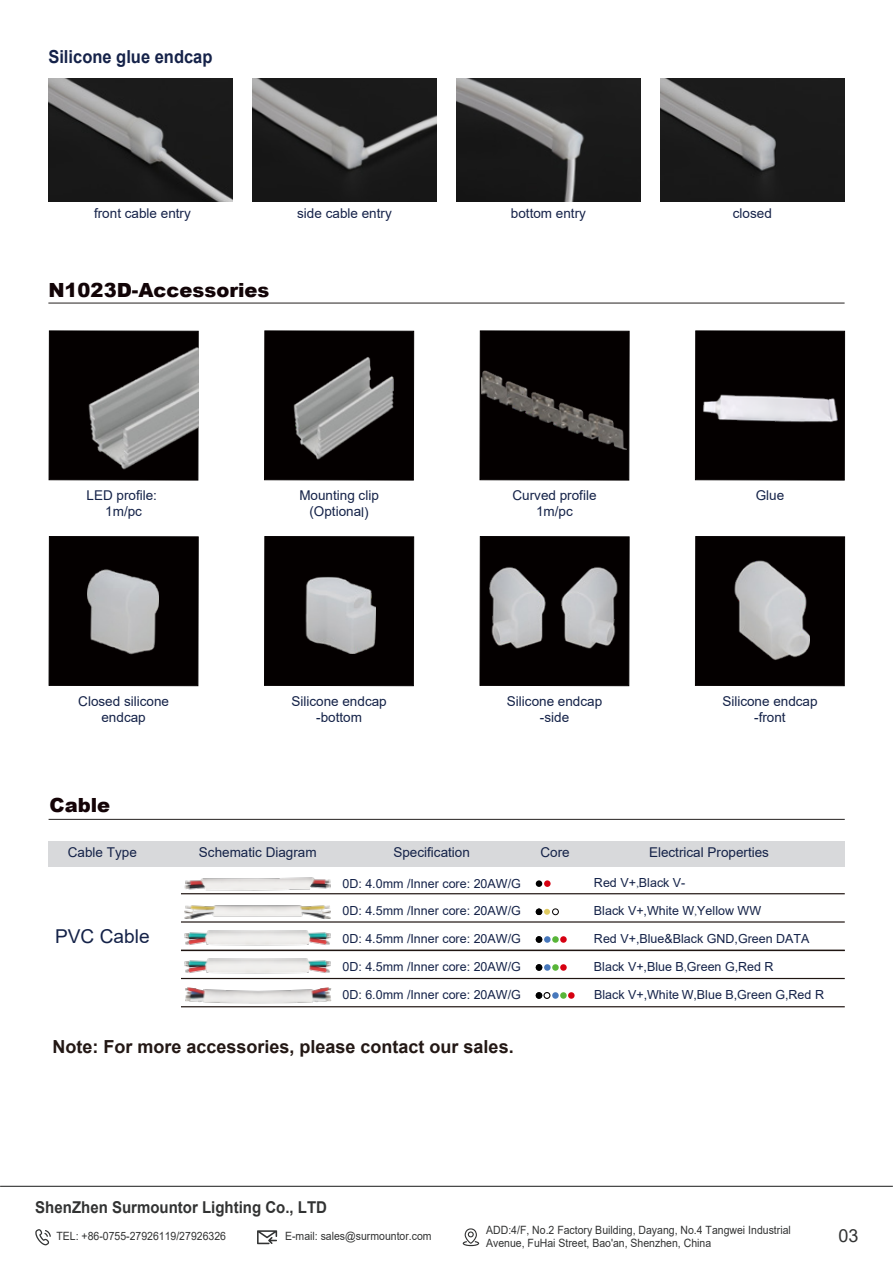
<style>
.page{position:relative;width:893px;height:1263px;background:#fff}
.page>*{position:absolute;margin:0;border:0;box-sizing:border-box;transform-origin:0 0}
.t1{font:900 19.5px "Arial";color:#120407}
.t2{font:900 19.5px "Arial";color:#140306}
.t3{font:19.05px "Arial";color:#142248}
.t4{font:700 18px "Arial";color:#231815}
.t5{font:700 18px "Arial";color:#152249;scale:.92 1}
.t6{font:18px "Arial";color:#323333}
.t7{font:700 16.35px "Arial";color:#323333;scale:.92 1}
.t8{font:13.5px/16.2px "Arial";letter-spacing:-.005em;color:#142248;text-align:center}
.t9{font:13.5px "Arial";color:#152249}
.t10{font:12.45px "Arial";color:#142248}
.t11{font:11.4px/12.6px "Arial";color:#323333;scale:.92 1}
.s1{font-family:"Adobe Song Std";font-weight:300}
</style>
<div class="page">
<img style="left:456px;top:78px;width:185px;height:123px">
<img style="left:48px;top:78px;width:185px;height:123px">
<img style="left:252px;top:78px;width:185px;height:123px">
<img style="left:660px;top:78px;width:185px;height:123px">
<div style="left:49px;top:331px;width:149px;height:149px;background:#040000"></div>
<div style="left:49px;top:331px;width:149px;height:149px;border:1px solid #040000"></div>
<div style="left:265px;top:331px;width:149px;height:149px;background:#040000"></div>
<div style="left:264px;top:331px;width:150px;height:149px;border:1px solid #040000"></div>
<div style="left:480px;top:331px;width:149px;height:149px;background:#040000"></div>
<div style="left:480px;top:331px;width:149px;height:149px;border:1px solid #040000"></div>
<div style="left:695px;top:331px;width:150px;height:149px;background:#040000"></div>
<div style="left:695px;top:331px;width:150px;height:149px;border:1px solid #040000"></div>
<div style="left:49px;top:536px;width:149px;height:150px;background:#040000"></div>
<div style="left:49px;top:536px;width:149px;height:150px;border:1px solid #040000"></div>
<div style="left:265px;top:536px;width:149px;height:150px;background:#040000"></div>
<div style="left:264px;top:536px;width:150px;height:150px;border:1px solid #040000"></div>
<div style="left:480px;top:536px;width:149px;height:150px;background:#040000"></div>
<div style="left:480px;top:536px;width:149px;height:150px;border:1px solid #040000"></div>
<div style="left:695px;top:536px;width:150px;height:150px;background:#040000"></div>
<div style="left:695px;top:536px;width:150px;height:150px;border:1px solid #040000"></div>
<hr style="left:48px;top:302px;width:797px;height:2px;background:#3d3a39">
<img style="left:703px;top:394px;width:135px;height:29px">
<img style="left:481px;top:369px;width:146px;height:82px">
<img style="left:293px;top:357px;width:101px;height:103px">
<img style="left:88px;top:346px;width:110px;height:128px">
<img style="left:88px;top:569px;width:71px;height:86px">
<img style="left:305px;top:576px;width:70px;height:77px">
<img style="left:489px;top:567px;width:129px;height:82px">
<img style="left:734px;top:560px;width:76px;height:100px">
<div style="left:48px;top:841px;width:797px;height:25px;background:#d8d9db"></div>
<hr style="left:181px;top:893px;width:664px;height:1px;background:#1f1511">
<hr style="left:181px;top:1006px;width:664px;height:1px;background:#1f1511">
<div style="left:536px;top:992px;width:6px;height:7px;background:#000;border-radius:50%"></div>
<div style="left:543px;top:992px;width:7px;height:7px;border:1px solid #040000;border-radius:50%"></div>
<div style="left:552px;top:992px;width:7px;height:7px;background:#4778bc;border-radius:50%"></div>
<div style="left:560px;top:992px;width:7px;height:7px;background:#58b538;border-radius:50%"></div>
<div style="left:568px;top:992px;width:7px;height:7px;background:#d60011;border-radius:50%"></div>
<div style="left:536px;top:880px;width:6px;height:7px;background:#000;border-radius:50%"></div>
<div style="left:544px;top:880px;width:7px;height:7px;background:#d60011;border-radius:50%"></div>
<img style="left:185px;top:987px;width:146px;height:17px">
<hr style="left:181px;top:921px;width:664px;height:1px;background:#1f1511">
<div style="left:536px;top:908px;width:6px;height:7px;background:#000;border-radius:50%"></div>
<svg style="left:544px;top:909px;width:6px;height:6px"></svg>
<div style="left:552px;top:908px;width:7px;height:7px;border:1px solid #040000;border-radius:50%"></div>
<img style="left:184px;top:905px;width:147px;height:14px">
<img style="left:181px;top:877px;width:154px;height:17px">
<hr style="left:181px;top:978px;width:664px;height:1px;background:#1f1511">
<div style="left:536px;top:964px;width:6px;height:7px;background:#000;border-radius:50%"></div>
<div style="left:544px;top:964px;width:7px;height:7px;background:#4778bc;border-radius:50%"></div>
<svg style="left:552px;top:964px;width:7px;height:7px"></svg>
<svg style="left:560px;top:964px;width:7px;height:7px"></svg>
<img style="left:181px;top:958px;width:155px;height:20px">
<hr style="left:181px;top:950px;width:664px;height:1px;background:#1f1511">
<div style="left:536px;top:936px;width:6px;height:7px;background:#000;border-radius:50%"></div>
<div style="left:544px;top:936px;width:7px;height:7px;background:#4778bc;border-radius:50%"></div>
<svg style="left:552px;top:936px;width:7px;height:7px"></svg>
<svg style="left:560px;top:936px;width:7px;height:7px"></svg>
<img style="left:181px;top:930px;width:155px;height:20px">
<hr style="left:49px;top:819px;width:796px;height:1px;background:#3d3a39">
<svg style="left:463px;top:1228px;width:16px;height:18px"></svg>
<svg style="left:257px;top:1230px;width:20px;height:14px"></svg>
<svg style="left:35px;top:1229px;width:16px;height:16px"></svg>
<hr style="left:0;top:1186px;width:893px;height:1px;background:#323333">
<h3 class="t5" style="left:48px;top:44px;width:180px">Silicone glue endcap</h3>
<p class="t9" style="left:94px;top:204px;width:98px">front cable entry</p>
<p class="t9" style="left:297px;top:204px;width:96px">side cable entry</p>
<p class="t9" style="left:511px;top:204px;width:77px">bottom entry</p>
<p class="t9" style="left:733px;top:204px;width:41px">closed</p>
<h1 class="t1" style="left:48px;top:275px;width:223px">N1023D-Accessories</h1>
<p class="t8" style="left:87px;top:487px;width:72px">LED profile:<br>1m/pc</p>
<p class="t8" style="left:756px;top:487px;width:30px">Glue</p>
<p class="t8" style="left:513px;top:487px;width:86px">Curved profile<br>1m/pc</p>
<p class="t8" style="left:299px;top:487px;width:81px">Mounting clip (Optional)</p>
<p class="t8" style="left:78px;top:693px;width:92px">Closed silicone endcap</p>
<p class="t8" style="left:722px;top:693px;width:97px">Silicone endcap -front</p>
<p class="t8" style="left:507px;top:693px;width:97px">Silicone endcap -side</p>
<p class="t8" style="left:291px;top:693px;width:97px">Silicone endcap -bottom</p>
<h1 class="t2" style="left:50px;top:791px;width:62px">Cable</h1>
<p class="t8" style="left:68px;top:844px;width:71px">Cable Type</p>
<p class="t8" style="left:199px;top:844px;width:119px">Schematic Diagram</p>
<p class="t8" style="left:393px;top:844px;width:78px">Specification</p>
<p class="t8" style="left:541px;top:844px;width:31px">Core</p>
<p class="t8" style="left:649px;top:844px;width:122px">Electrical Properties</p>
<p class="t10" style="left:342px;top:874px;width:180px">0D: 4.0mm /Inner core: 20AW/G</p>
<p class="t10" style="left:594px;top:873px;width:93px">Red V+<span class="s1">,</span>Black V-</p>
<h2 class="t3" style="left:55px;top:923px;width:96px">PVC Cable</h2>
<p class="t10" style="left:342px;top:902px;width:180px">0D: 4.5mm /Inner core: 20AW/G</p>
<p class="t10" style="left:594px;top:902px;width:169px">Black V+,White W<span class="s1">,</span>Yellow WW</p>
<p class="t10" style="left:342px;top:930px;width:180px">0D: 4.5mm /Inner core: 20AW/G</p>
<p class="t10" style="left:594px;top:930px;width:217px">Red V+,Blue&amp;Black GND,Green DATA</p>
<p class="t10" style="left:342px;top:958px;width:180px">0D: 4.5mm /Inner core: 20AW/G</p>
<p class="t10" style="left:594px;top:958px;width:181px">Black V+,Blue B<span class="s1">,</span>Green G,Red R</p>
<p class="t10" style="left:342px;top:986px;width:180px">0D: 6.0mm /Inner core: 20AW/G</p>
<p class="t10" style="left:594px;top:986px;width:231px">Black V+,White W,Blue B,Green G,Red R</p>
<h3 class="t4" style="left:52px;top:1034px;width:463px">Note: For more accessories, please contact our sales.</h3>
<h3 class="t7" style="left:35px;top:1195px;width:319px">ShenZhen Surmountor Lighting Co., LTD</h3>
<p class="t11" style="left:486px;top:1223px;width:333px">ADD:4/F, No.2 Factory Building, Dayang, No.4 Tangwei Industrial<br>Avenue, FuHai Street, Bao'an, Shenzhen, China</p>
<p class="t11" style="left:56px;top:1230px;width:186px">TEL: +86-0755-27926119/27926326</p>
<p class="t11" style="left:285px;top:1230px;width:161px">E-mail: sales@surmountor.com</p>
<h3 class="t6" style="left:839px;top:1223px;width:22px">03</h3>
</div>
